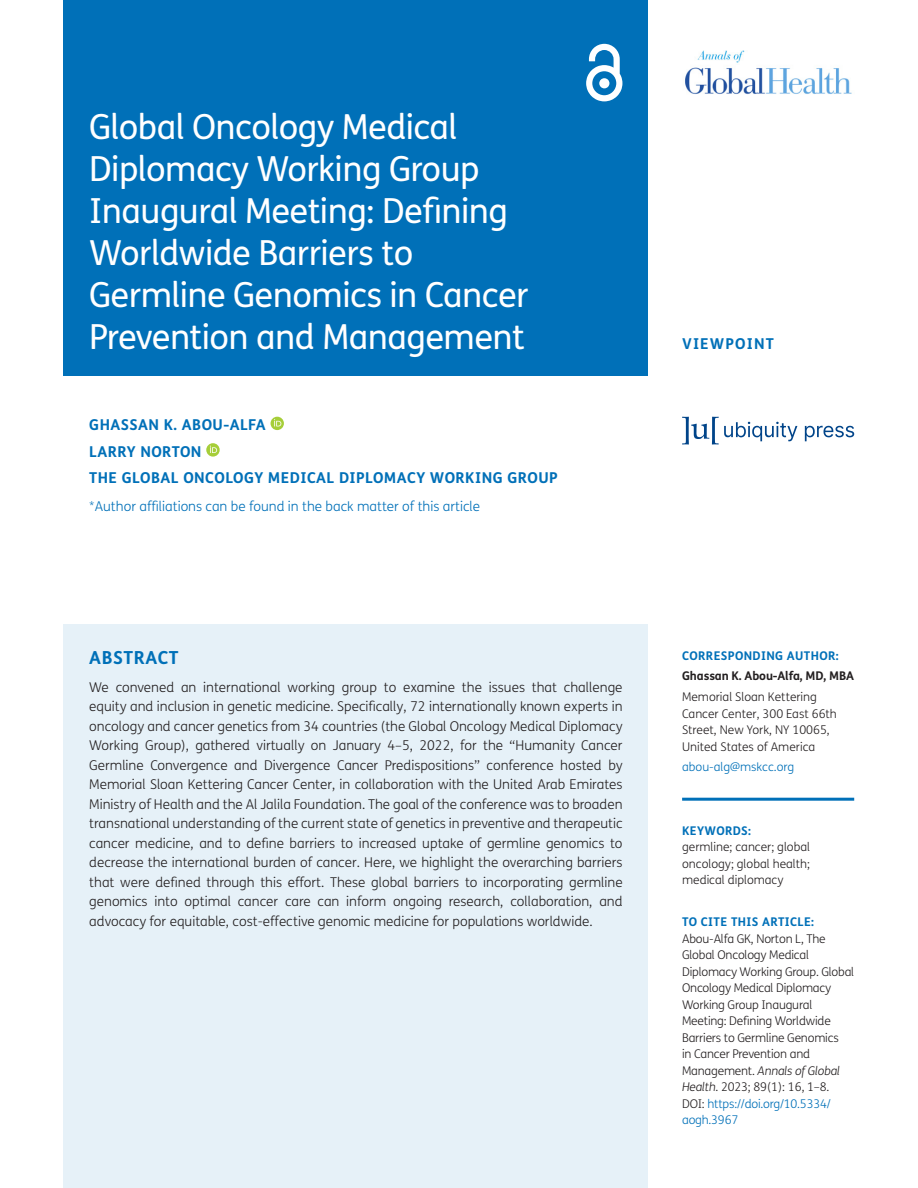
<style>
.page{position:relative;width:918px;height:1188px;background:#fff}
.page>*{position:absolute;margin:0;border:0;box-sizing:border-box;transform-origin:0 0}
.Article_Title{font:34.5px/42px "FS Me";letter-spacing:-.015em;color:#fff}
.t1{font:700 18px "FS Me";letter-spacing:.03em;color:#0070b8}
.Cover_Authors{font:700 15px "FS Me";letter-spacing:.03em;color:#0070b8}
.Cover_Authors-2{font:700 15px "FS Me";letter-spacing:.075em;color:#0070b8}
.Abstract_Copy{font:300 13.5px/19.5px "FS Me";color:#231f20;text-align:justify}
.t2{font:300 13.5px "FS Me";color:#0070b8}
.t3{font:300 12px/16.5px "FS Me";letter-spacing:-.015em;color:#231f20}
.t4{font:700 12px "FS Me";letter-spacing:.03em;color:#0070b8}
.t5{font:700 12px "FS Me";letter-spacing:-.01em;color:#231f20}
.t6{font:300 12px "FS Me";color:#0070b8}
.s1{font-style:italic}
.s2{color:#0070b8}
</style>
<div class="page">
<div style="left:64px;top:0;width:584px;height:376px;background:#0070b8"></div>
<svg style="left:586px;top:44px;width:36px;height:57px"></svg>
<svg style="left:682px;top:417px;width:172px;height:28px"></svg>
<img style="left:685px;top:51px;width:167px;height:43px">
<hr style="left:682px;top:798px;width:172px;height:3px;background:#0070b8">
<div style="left:64px;top:625px;width:584px;height:563px;background:#e6f1f8"></div>
<svg style="left:271px;top:417px;width:13px;height:13px"></svg>
<svg style="left:274px;top:419px;width:7px;height:7px"></svg>
<svg style="left:206px;top:443px;width:14px;height:14px"></svg>
<svg style="left:210px;top:446px;width:7px;height:7px"></svg>
<h1 class="Article_Title" style="left:89px;top:106px;width:441px">Global Oncology Medical<br>Diplomacy Working Group<br>Inaugural Meeting: Defining<br>Worldwide Barriers to<br>Germline Genomics in Cancer<br>Prevention and Management</h1>
<p class="Cover_Authors" style="left:89px;top:415px;width:178px">GHASSAN K. ABOU-ALFA</p>
<p class="Cover_Authors" style="left:89px;top:442px;width:114px">LARRY NORTON</p>
<p class="Cover_Authors" style="left:89px;top:468px;width:470px">THE GLOBAL ONCOLOGY MEDICAL DIPLOMACY WORKING GROUP</p>
<p class="t2" style="left:89px;top:499px;width:392px">*Author affiliations can be found in the back matter of this article</p>
<h1 class="t1" style="left:89px;top:646px;width:91px">ABSTRACT</h1>
<p class="Abstract_Copy" style="left:89px;top:678px;width:535px">We convened an international working group to examine the issues that challenge equity and inclusion in genetic medicine. Specifically, 72 internationally known experts in oncology and cancer genetics from 34 countries (the Global Oncology Medical Diplomacy Working Group), gathered virtually on January 4–5, 2022, for the “Humanity Cancer Germline Convergence and Divergence Cancer Predispositions” conference hosted by Memorial Sloan Kettering Cancer Center, in collaboration with the United Arab Emirates Ministry of Health and the Al Jalila Foundation. The goal of the conference was to broaden transnational understanding of the current state of genetics in preventive and therapeutic cancer medicine, and to define barriers to increased uptake of germline genomics to decrease the international burden of cancer. Here, we highlight the overarching barriers that were defined through this effort. These global barriers to incorporating germline genomics into optimal cancer care can inform ongoing research, collaboration, and advocacy for equitable, cost-effective genomic medicine for populations worldwide.</p>
<p class="Cover_Authors-2" style="left:682px;top:334px;width:93px">VIEWPOINT</p>
<p class="t4" style="left:682px;top:648px;width:158px">CORRESPONDING AUTHOR:</p>
<p class="t5" style="left:682px;top:669px;width:173px">Ghassan K. Abou-Alfa, MD, MBA</p>
<p class="t3" style="left:682px;top:689px;width:156px">Memorial Sloan Kettering<br>Cancer Center, 300 East 66th<br>Street, New York, NY 10065,<br>United States of America</p>
<p class="t6" style="left:682px;top:760px;width:114px">abou-alg@mskcc.org</p>
<p class="t4" style="left:682px;top:823px;width:71px">KEYWORDS:</p>
<p class="t3" style="left:682px;top:839px;width:130px;text-align:justify">germline; cancer; global oncology; global health; medical diplomacy</p>
<p class="t4" style="left:682px;top:914px;width:133px">TO CITE THIS ARTICLE:</p>
<p class="t3" style="left:682px;top:931px;width:174px">Abou-Alfa GK, Norton L, The<br>Global Oncology Medical<br>Diplomacy Working Group. Global<br>Oncology Medical Diplomacy<br>Working Group Inaugural<br>Meeting: Defining Worldwide<br>Barriers to Germline Genomics<br>in Cancer Prevention and<br>Management. <span class="s1">Annals of Global<br>Health</span>. 2023; 89(1): 16, 1–8.<br>DOI: <span class="s2">https://doi.org/10.5334/ aogh.3967</span></p>
</div>
